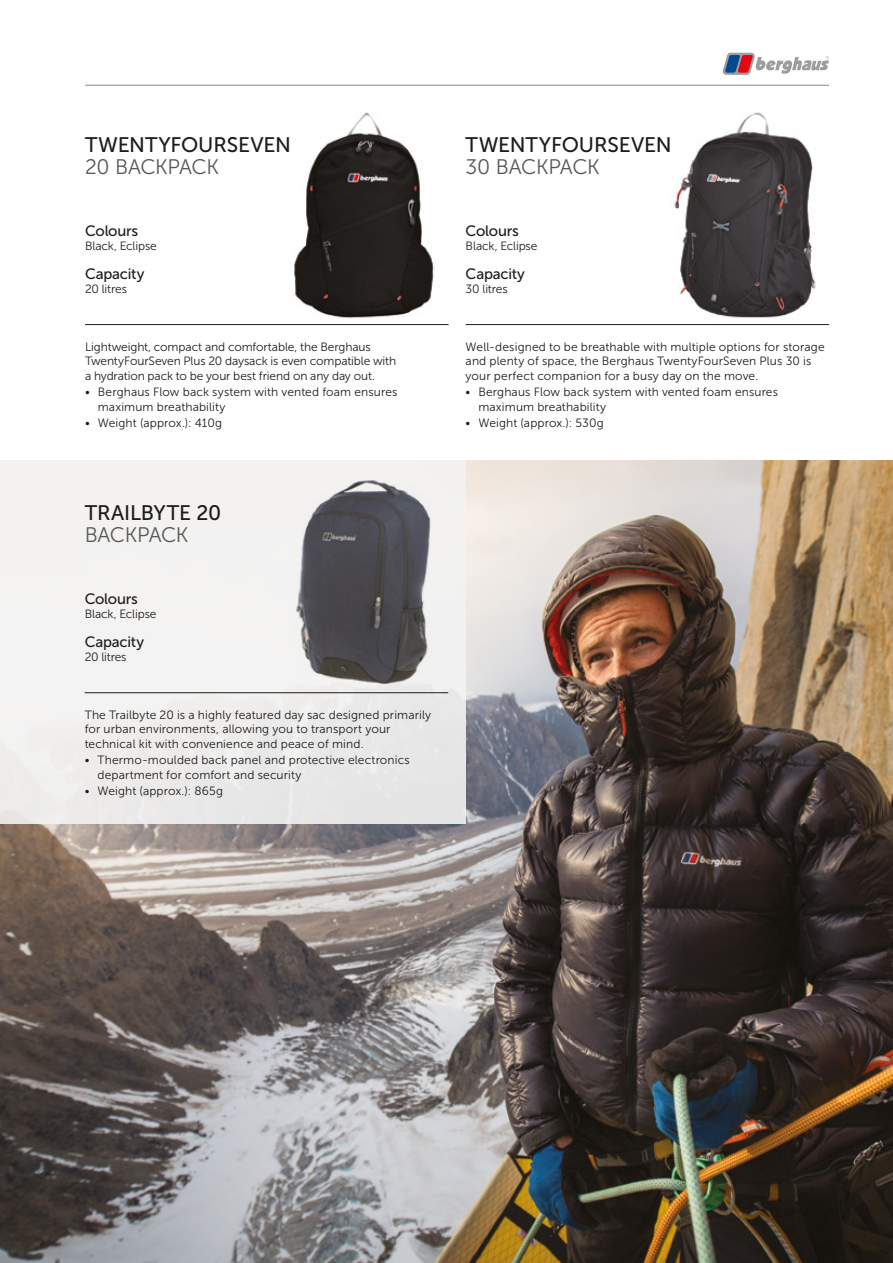
<style>
.page{position:relative;width:893px;height:1263px;background:#fff}
.page>*{position:absolute;margin:0;border:0;box-sizing:border-box;transform-origin:0 0}
.t1{font:21px "Museo Sans 500";letter-spacing:-.005em;color:#1d1d1b}
.t2{font:21px "Museo Sans 300";letter-spacing:-.02em;color:#575756}
.t3{font:15px "Museo Sans 500";letter-spacing:-.015em;color:#1d1d1b}
.t4{font:12px/14.4px "Museo Sans 300";letter-spacing:.01em;color:#1d1d1b}
.t5{font:12px/14.4px "Museo Sans 300";letter-spacing:-.01em;color:#1d1d1b}
.t6{font:12px "Museo Sans 300";letter-spacing:-.015em;color:#1d1d1b}
</style>
<div class="page">
<hr style="left:85px;top:85px;width:744px;height:1px;background:#878787">
<img style="left:0;top:460px;width:893px;height:803px">
<svg style="left:0;top:460px;width:466px;height:364px;fill:#f2f1f0"></svg>
<img style="left:294px;top:112px;width:140px;height:207px">
<hr style="left:85px;top:324px;width:364px;height:1px;background:#1d1d1b">
<svg style="left:722px;top:53px;width:107px;height:22px"></svg>
<img style="left:674px;top:112px;width:156px;height:213px">
<hr style="left:466px;top:324px;width:363px;height:1px;background:#1d1d1b">
<hr style="left:85px;top:692px;width:363px;height:1px;background:#1d1d1b">
<h1 class="t1" style="left:85px;top:133px;width:207px">TWENTYFOURSEVEN</h1>
<h1 class="t2" style="left:85px;top:156px;width:135px">20 BACKPACK</h1>
<p class="t3" style="left:85px;top:223px;width:55px">Colours</p>
<p class="t5" style="left:85px;top:239px;width:73px">Black, Eclipse</p>
<p class="t3" style="left:85px;top:265px;width:61px">Capacity</p>
<p class="t6" style="left:85px;top:282px;width:43px">20 litres</p>
<p class="t5" style="left:85px;top:339px;width:313px">Lightweight, compact and comfortable, the Berghaus<br>TwentyFourSeven Plus 20 daysack is even compatible with a hydration pack to be your best friend on any day out.</p>
<p class="t4" style="left:98px;top:385px;width:301px;text-indent:-13px">• Berghaus Flow back system with vented foam ensures maximum breathability</p>
<p class="t4" style="left:85px;top:416px;width:139px">• Weight (approx.): 410g</p>
<h1 class="t1" style="left:85px;top:501px;width:138px">TRAILBYTE 20</h1>
<h1 class="t2" style="left:85px;top:524px;width:105px">BACKPACK</h1>
<p class="t3" style="left:85px;top:591px;width:55px">Colours</p>
<p class="t5" style="left:85px;top:607px;width:73px">Black, Eclipse</p>
<p class="t3" style="left:85px;top:633px;width:61px">Capacity</p>
<p class="t6" style="left:85px;top:650px;width:43px">20 litres</p>
<p class="t4" style="left:85px;top:708px;width:348px">The Trailbyte 20 is a highly featured day sac designed primarily for urban environments, allowing you to transport your technical kit with convenience and peace of mind.</p>
<p class="t4" style="left:97px;top:753px;width:314px;text-indent:-13px">• Thermo-moulded back panel and protective electronics department for comfort and security</p>
<p class="t4" style="left:85px;top:784px;width:140px">• Weight (approx.): 865g</p>
<h1 class="t1" style="left:466px;top:133px;width:207px">TWENTYFOURSEVEN</h1>
<h1 class="t2" style="left:466px;top:156px;width:136px">30 BACKPACK</h1>
<p class="t3" style="left:466px;top:223px;width:55px">Colours</p>
<p class="t5" style="left:466px;top:239px;width:73px">Black, Eclipse</p>
<p class="t3" style="left:466px;top:265px;width:61px">Capacity</p>
<p class="t5" style="left:466px;top:282px;width:44px">30 litres</p>
<p class="t4" style="left:466px;top:339px;width:361px">Well-designed to be breathable with multiple options for storage and plenty of space, the Berghaus TwentyFourSeven Plus 30 is your perfect companion for a busy day on the move.</p>
<p class="t4" style="left:478px;top:385px;width:301px;text-indent:-13px">• Berghaus Flow back system with vented foam ensures maximum breathability</p>
<p class="t4" style="left:466px;top:416px;width:140px">• Weight (approx.): 530g</p>
</div>
